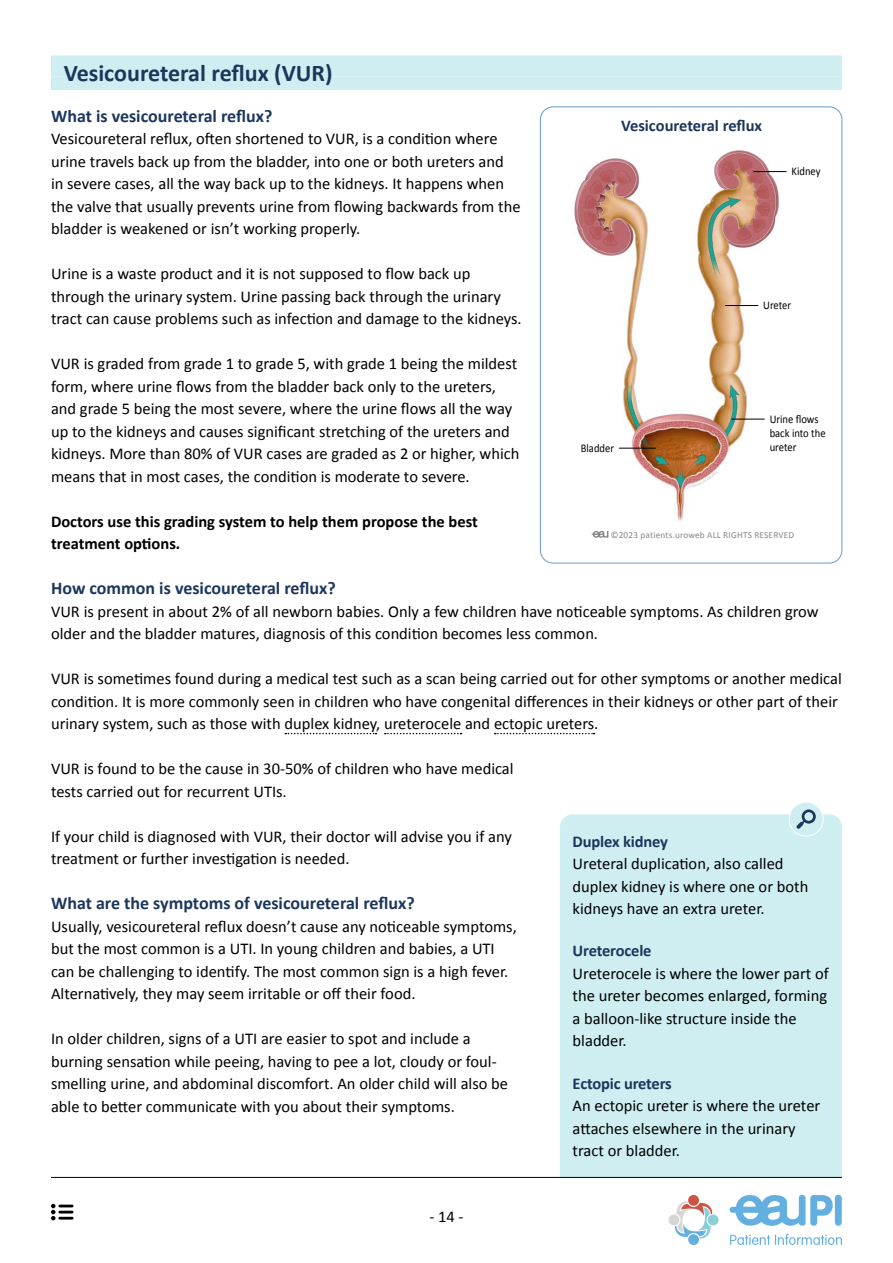
<style>
.page{position:relative;width:893px;height:1263px;background:#fff}
.page>*{position:absolute;margin:0;border:0;box-sizing:border-box;transform-origin:0 0}
.t1{font:700 24px "Calibri";color:#1c365c}
.t2{font:700 18px "Calibri";color:#1c365c}
.t3{font:16.5px/22.5px "Calibri";color:#000}
.t4{font:700 16.5px/22.5px "Calibri";color:#000}
.t5{font:700 16.5px "Calibri";letter-spacing:-.01em;color:#1c365c}
.t6{font:11.7px/14.1px "Calibri";color:#000;scale:.9 1}
.t7{font:9.3px "Calibri";letter-spacing:.02em;color:#878787}
</style>
<div class="page">
<svg style="left:730px;top:1234px;width:112px;height:11px"></svg>
<svg style="left:730px;top:1195px;width:103px;height:31px"></svg>
<div style="left:835px;top:1195px;width:7px;height:31px;background:#63b0e0;border-radius:4px"></div>
<svg style="left:668px;top:1195px;width:51px;height:50px"></svg>
<div style="left:51px;top:56px;width:791px;height:21px;background:#cfeef1"></div>
<div style="left:51px;top:77px;width:791px;height:13px;background:#cfeef1"></div>
<svg style="left:285px;top:733px;width:91px;height:1px"></svg>
<svg style="left:385px;top:733px;width:77px;height:1px"></svg>
<svg style="left:495px;top:733px;width:99px;height:1px"></svg>
<div style="left:560px;top:814px;width:282px;height:363px;background:#cfeef1"></div>
<div style="left:789px;top:802px;width:34px;height:34px;background:#cfeef1;border-radius:50%"></div>
<div style="left:789px;top:802px;width:34px;height:34px;border:1px solid #fff;border-radius:50%"></div>
<svg style="left:796px;top:809px;width:20px;height:20px"></svg>
<hr style="left:51px;top:1177px;width:791px;height:1px;background:#000">
<div style="left:540px;top:106px;width:302px;height:457px;border:1px solid #699cc7;border-radius:13px"></div>
<img style="left:574px;top:150px;width:207px;height:372px">
<svg style="left:592px;top:531px;width:16px;height:7px"></svg>
<hr style="left:725px;top:305px;width:33px;height:1px;background:#000">
<hr style="left:732px;top:419px;width:32px;height:1px;background:#000">
<hr style="left:754px;top:171px;width:32px;height:1px;background:#000">
<hr style="left:619px;top:448px;width:37px;height:1px;background:#000">
<svg style="left:51px;top:1204px;width:21px;height:16px"></svg>
<h1 class="t1" style="left:64px;top:56px;width:270px">Vesicoureteral reflux (VUR)</h1>
<p class="t2" style="left:51px;top:103px;width:223px">What is vesicoureteral reflux?</p>
<p class="t3" style="left:51px;top:127px;width:471px">Vesicoureteral reflux, often shortened to VUR, is a condition where urine travels back up from the bladder, into one or both ureters and<br>in severe cases, all the way back up to the kidneys. It happens when the valve that usually prevents urine from flowing backwards from the bladder is weakened or isn’t working properly.</p>
<p class="t3" style="left:51px;top:262px;width:472px">Urine is a waste product and it is not supposed to flow back up through the urinary system. Urine passing back through the urinary tract can cause problems such as infection and damage to the kidneys.</p>
<p class="t3" style="left:51px;top:352px;width:470px">VUR is graded from grade 1 to grade 5, with grade 1 being the mildest form, where urine flows from the bladder back only to the ureters, and grade 5 being the most severe, where the urine flows all the way up to the kidneys and causes significant stretching of the ureters and kidneys. More than 80% of VUR cases are graded as 2 or higher, which means that in most cases, the condition is moderate to severe.</p>
<p class="t4" style="left:51px;top:509px;width:428px">Doctors use this grading system to help them propose the best treatment options.</p>
<p class="t2" style="left:51px;top:575px;width:286px">How common is vesicoureteral reflux?</p>
<p class="t3" style="left:51px;top:599px;width:769px">VUR is present in about 2% of all newborn babies. Only a few children have noticeable symptoms. As children grow older and the bladder matures, diagnosis of this condition becomes less common.</p>
<p class="t3" style="left:51px;top:667px;width:792px">VUR is sometimes found during a medical test such as a scan being carried out for other symptoms or another medical condition. It is more commonly seen in children who have congenital differences in their kidneys or other part of their urinary system, such as those with duplex kidney, ureterocele and ectopic ureters.</p>
<p class="t3" style="left:51px;top:757px;width:464px">VUR is found to be the cause in 30-50% of children who have medical tests carried out for recurrent UTIs.</p>
<p class="t3" style="left:51px;top:824px;width:462px">If your child is diagnosed with VUR, their doctor will advise you if any treatment or further investigation is needed.</p>
<p class="t2" style="left:51px;top:890px;width:365px">What are the symptoms of vesicoureteral reflux?</p>
<p class="t3" style="left:51px;top:914px;width:467px">Usually, vesicoureteral reflux doesn’t cause any noticeable symptoms, but the most common is a UTI. In young children and babies, a UTI can be challenging to identify. The most common sign is a high fever.<br>Alternatively, they may seem irritable or off their food.</p>
<p class="t3" style="left:51px;top:1027px;width:459px">In older children, signs of a UTI are easier to spot and include a burning sensation while peeing, having to pee a lot, cloudy or foul&shy;smelling urine, and abdominal discomfort. An older child will also be able to better communicate with you about their symptoms.</p>
<p class="t5" style="left:621px;top:114px;width:142px">Vesicoureteral reflux</p>
<p class="t6" style="left:791px;top:164px;width:34px">Kidney</p>
<p class="t6" style="left:763px;top:298px;width:33px">Ureter</p>
<p class="t6" style="left:770px;top:412px;width:64px">Urine flows back into the ureter</p>
<p class="t6" style="left:581px;top:441px;width:39px">Bladder</p>
<p class="t7" style="left:611px;top:528px;width:185px">©2023 patients.uroweb ALL RIGHTS RESERVED</p>
<p class="t5" style="left:573px;top:829px;width:97px">Duplex kidney</p>
<p class="t3" style="left:573px;top:852px;width:237px">Ureteral duplication, also called duplex kidney is where one or both kidneys have an extra ureter.</p>
<p class="t5" style="left:573px;top:939px;width:80px">Ureterocele</p>
<p class="t3" style="left:573px;top:962px;width:258px">Ureterocele is where the lower part of the ureter becomes enlarged, forming a balloon-like structure inside the bladder.</p>
<p class="t5" style="left:573px;top:1071px;width:101px">Ectopic ureters</p>
<p class="t3" style="left:573px;top:1094px;width:249px">An ectopic ureter is where the ureter attaches elsewhere in the urinary tract or bladder.</p>
<p class="t3" style="left:429px;top:1204px;width:36px">- 14 -</p>
</div>
